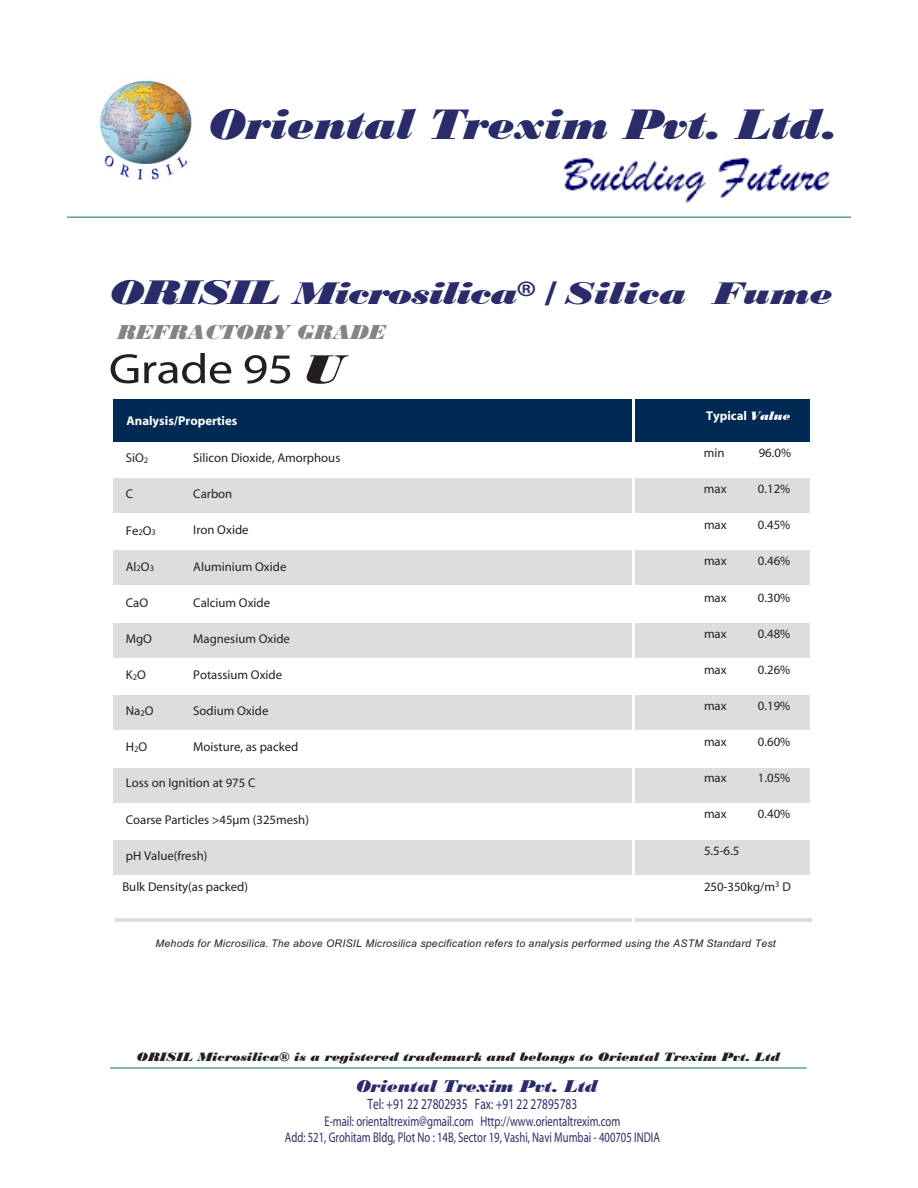
<style>
.page{position:relative;width:918px;height:1188px;background:#fff}
.page>*{position:absolute;margin:0;border:0;box-sizing:border-box;transform-origin:0 0}
.t1{font:italic 45px "Bodoni MT Black";color:#2a2c6a}
.t2{font:42.45px "Myriad";letter-spacing:-.01em;color:#231f20;scale:1.18 1}
.t3{font:italic 33px "Bodoni MT Black";letter-spacing:-.025em;color:#2a2c6a;scale:1.18 1}
.t4{font:italic 21.3px "Bodoni MT Black";color:#828487}
.t5{font:italic 18px "Bodoni MT Black";color:#2a2c6a}
.t6{font:15px "Myriad";color:#2a2c6a;scale:.76 1}
.t7{font:14.1px/17px "Myriad";color:#2a2c6a;text-align:center;scale:.76 1}
.t8{font:12.75px "Myriad";color:#231f20}
.t9{font:italic 12.75px "Bodoni MT Black";color:#231f20;scale:1.06 1}
.t10{font:700 12.75px "Myriad";color:#fff}
.t11{font:italic 10.5px "Arial";letter-spacing:.025em;color:#231f20}
.s1{font-size:36px}
.s2{font-family:"Myriad";font-weight:700;font-style:normal}
.s3{font-family:"Bodoni MT Black";font-style:italic}
.s4{font-family:"Bodoni MT Black";font-weight:400;font-style:italic}
.s5{font-size:8.55px}
</style>
<div class="page">
<hr style="left:115px;top:919px;width:696px;height:3px;background:#dcddde">
<hr style="left:110px;top:1068px;width:696px;height:1px;background:#007b4e">
<div style="left:113px;top:399px;width:696px;height:42px;background:#002953"></div>
<div style="left:113px;top:478px;width:696px;height:34px;background:#dcddde"></div>
<div style="left:113px;top:551px;width:696px;height:34px;background:#dcddde"></div>
<div style="left:113px;top:623px;width:696px;height:34px;background:#dcddde"></div>
<div style="left:113px;top:696px;width:696px;height:34px;background:#dcddde"></div>
<div style="left:113px;top:768px;width:696px;height:34px;background:#dcddde"></div>
<div style="left:113px;top:840px;width:696px;height:34px;background:#dcddde"></div>
<hr style="left:633px;top:394px;width:2px;height:565px;background:#fff">
<hr style="left:68px;top:217px;width:782px;height:1px;background:#007b4e">
<img style="left:563px;top:157px;width:268px;height:46px">
<img style="left:97px;top:80px;width:95px;height:100px">
<h1 class="t1" style="left:208px;top:108px;width:631px">Oriental Trexim Pvt. Ltd.</h1>
<h3 class="t3" style="left:109px;top:281px;width:615px"><span class="s1">ORISIL</span> Microsilica<span class="s2">® /</span> Silica Fume</h3>
<h3 class="t4" style="left:117px;top:325px;width:270px">REFRACTORY GRADE</h3>
<h2 class="t2" style="left:109px;top:353px;width:198px">Grade 95 <span class="s3">U</span></h2>
<p class="t10" style="left:127px;top:416px;width:112px">Analysis/Properties</p>
<p class="t10" style="left:706px;top:411px;width:85px">Typical <span class="s4">Value</span></p>
<p class="t8" style="left:193px;top:453px;width:149px">Silicon Dioxide, Amorphous</p>
<p class="t8" style="left:193px;top:489px;width:41px">Carbon</p>
<p class="t8" style="left:193px;top:525px;width:57px">Iron Oxide</p>
<p class="t8" style="left:193px;top:562px;width:95px">Aluminium Oxide</p>
<p class="t8" style="left:193px;top:598px;width:78px">Calcium Oxide</p>
<p class="t8" style="left:193px;top:634px;width:98px">Magnesium Oxide</p>
<p class="t8" style="left:193px;top:670px;width:90px">Potassium Oxide</p>
<p class="t8" style="left:193px;top:706px;width:77px">Sodium Oxide</p>
<p class="t8" style="left:193px;top:742px;width:107px">Moisture, as packed</p>
<p class="t8" style="left:126px;top:453px;width:24px">SiO<span class="s5">2</span></p>
<p class="t8" style="left:126px;top:489px;width:9px">C</p>
<p class="t8" style="left:126px;top:525px;width:32px">Fe<span class="s5">2</span>O<span class="s5">3</span></p>
<p class="t8" style="left:126px;top:562px;width:30px">Al<span class="s5">2</span>O<span class="s5">3</span></p>
<p class="t8" style="left:126px;top:598px;width:24px">CaO</p>
<p class="t8" style="left:126px;top:634px;width:28px">MgO</p>
<p class="t8" style="left:126px;top:670px;width:22px">K<span class="s5">2</span>O</p>
<p class="t8" style="left:126px;top:706px;width:29px">Na<span class="s5">2</span>O</p>
<p class="t8" style="left:126px;top:742px;width:23px">H<span class="s5">2</span>O</p>
<p class="t8" style="left:126px;top:778px;width:131px">Loss on Ignition at 975 C</p>
<p class="t8" style="left:126px;top:815px;width:185px">Coarse Particles &gt;45μm (325mesh)</p>
<p class="t8" style="left:126px;top:851px;width:83px">pH Value(fresh)</p>
<p class="t8" style="left:122px;top:882px;width:127px">Bulk Density(as packed)</p>
<p class="t8" style="left:704px;top:448px;width:22px">min</p>
<p class="t8" style="left:759px;top:448px;width:34px">96.0%</p>
<p class="t8" style="left:704px;top:484px;width:24px">max</p>
<p class="t8" style="left:758px;top:484px;width:34px">0.12%</p>
<p class="t8" style="left:704px;top:520px;width:24px">max</p>
<p class="t8" style="left:758px;top:520px;width:34px">0.45%</p>
<p class="t8" style="left:704px;top:556px;width:24px">max</p>
<p class="t8" style="left:758px;top:556px;width:34px">0.46%</p>
<p class="t8" style="left:704px;top:593px;width:24px">max</p>
<p class="t8" style="left:758px;top:593px;width:34px">0.30%</p>
<p class="t8" style="left:704px;top:629px;width:24px">max</p>
<p class="t8" style="left:758px;top:629px;width:34px">0.48%</p>
<p class="t8" style="left:704px;top:665px;width:24px">max</p>
<p class="t8" style="left:758px;top:665px;width:34px">0.26%</p>
<p class="t8" style="left:704px;top:701px;width:24px">max</p>
<p class="t8" style="left:758px;top:701px;width:34px">0.19%</p>
<p class="t8" style="left:704px;top:737px;width:24px">max</p>
<p class="t8" style="left:758px;top:737px;width:34px">0.60%</p>
<p class="t8" style="left:704px;top:773px;width:24px">max</p>
<p class="t8" style="left:758px;top:773px;width:34px">1.05%</p>
<p class="t8" style="left:704px;top:809px;width:24px">max</p>
<p class="t8" style="left:758px;top:809px;width:34px">0.40%</p>
<p class="t8" style="left:704px;top:845px;width:37px">5.5-6.5</p>
<p class="t8" style="left:704px;top:882px;width:88px">250-350kg/m<sup>3</sup> D</p>
<p class="t11" style="left:156px;top:940px;width:622px">Mehods for Microsilica. The above ORISIL Microsilica specification refers to analysis performed using the ASTM Standard Test</p>
<p class="t9" style="left:137px;top:1052px;width:608px">ORISIL Microsilica® is a registered trademark and belongs to Oriental Trexim Pvt. Ltd</p>
<h3 class="t5" style="left:356px;top:1079px;width:243px">Oriental Trexim Pvt. Ltd</h3>
<p class="t6" style="left:368px;top:1098px;width:277px">Tel: +91 22 27802935 Fax: +91 22 27895783</p>
<p class="t7" style="left:285px;top:1113px;width:495px">E-mail: orientaltrexim@gmail.com Http://www.orientaltrexim.com<br>Add: 521, Grohitam Bldg, Plot No : 14B, Sector 19, Vashi, Navi Mumbai - 400705 INDIA</p>
</div>
